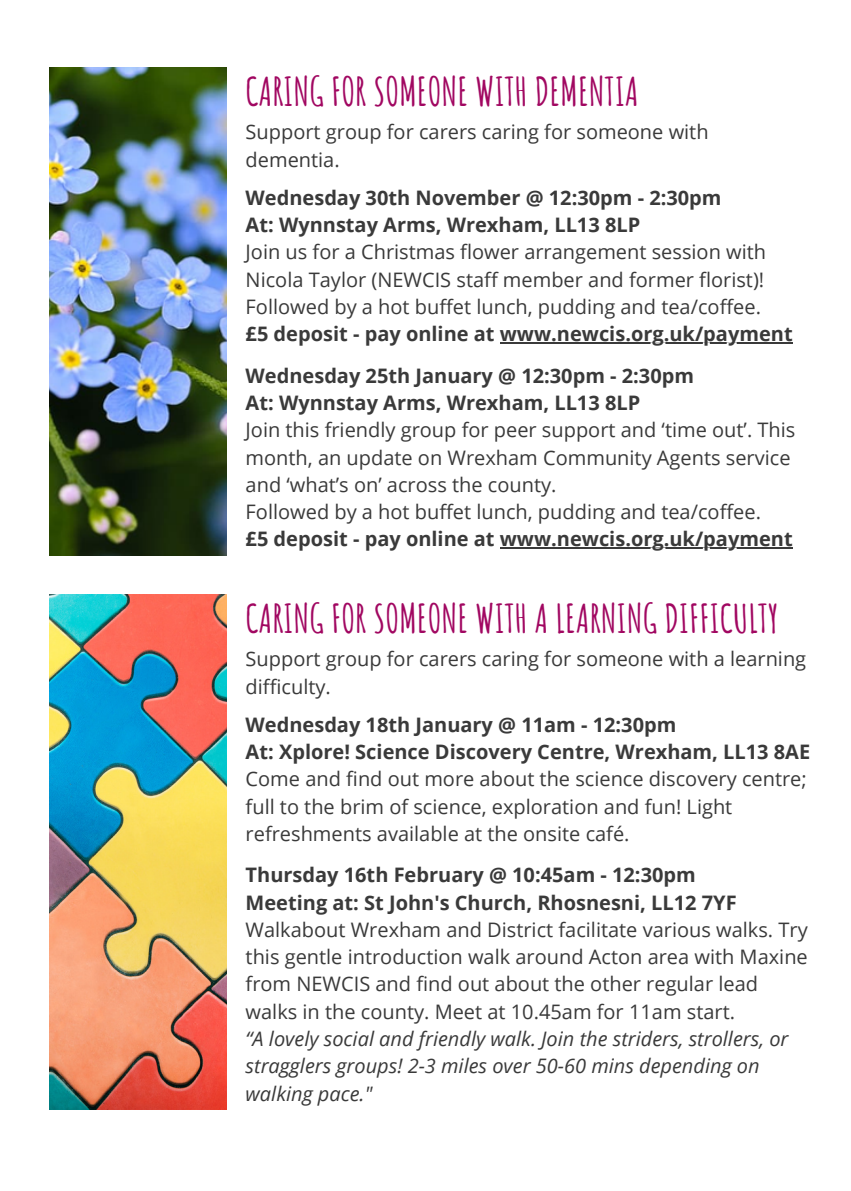
<style>
.page{position:relative;width:851px;height:1191px;background:#fff}
.page>*{position:absolute;margin:0;border:0;box-sizing:border-box;transform-origin:0 0}
.t1{font:700 38.8px "Amatic SC";color:#a10761}
.t2{font:20px/27.4px "Open Sans";color:#3a3a3a}
.t3{font:700 20px/27.4px "Open Sans";color:#3a3a3a}
.t4{font:italic 20px/27.4px "Open Sans";color:#3a3a3a}
</style>
<div class="page">
<img style="left:49px;top:68px;width:177px;height:487px">
<img style="left:49px;top:595px;width:177px;height:514px">
<hr style="left:499px;top:343px;width:293px;height:1px;background:#3a3a3a">
<hr style="left:499px;top:548px;width:293px;height:1px;background:#3a3a3a">
<h1 class="t1" style="left:245px;top:67px;width:394px">CARING FOR SOMEONE WITH DEMENTIA</h1>
<p class="t2" style="left:245px;top:118px;width:464px">Support group for carers caring for someone with dementia.</p>
<p class="t3" style="left:245px;top:183px;width:477px">Wednesday 30th November @ 12:30pm - 2:30pm<br>At: Wynnstay Arms, Wrexham, LL13 8LP</p>
<p class="t2" style="left:245px;top:238px;width:521px;text-align:justify">Join us for a Christmas flower arrangement session with Nicola Taylor (NEWCIS staff member and former florist)!<br>Followed by a hot buffet lunch, pudding and tea/coffee.</p>
<p class="t3" style="left:245px;top:313px;width:548px;line-height:41.4px">£5 deposit - pay online at www.newcis.org.uk/payment<br>Wednesday 25th January @ 12:30pm - 2:30pm</p>
<p class="t3" style="left:245px;top:388px;width:396px">At: Wynnstay Arms, Wrexham, LL13 8LP</p>
<p class="t2" style="left:245px;top:416px;width:551px">Join this friendly group for peer support and ‘time out’. This month, an update on Wrexham Community Agents service and ‘what’s on’ across the county.<br>Followed by a hot buffet lunch, pudding and tea/coffee.</p>
<p class="t3" style="left:245px;top:525px;width:548px">£5 deposit - pay online at www.newcis.org.uk/payment</p>
<h1 class="t1" style="left:245px;top:594px;width:534px">CARING FOR SOMEONE WITH A LEARNING DIFFICULTY</h1>
<p class="t2" style="left:245px;top:645px;width:562px">Support group for carers caring for someone with a learning difficulty.</p>
<p class="t3" style="left:245px;top:710px;width:566px">Wednesday 18th January @ 11am - 12:30pm<br>At: Xplore! Science Discovery Centre, Wrexham, LL13 8AE</p>
<p class="t2" style="left:245px;top:765px;width:562px">Come and find out more about the science discovery centre; full to the brim of science, exploration and fun! Light refreshments available at the onsite café.</p>
<p class="t3" style="left:245px;top:861px;width:492px">Thursday 16th February @ 10:45am - 12:30pm<br>Meeting at: St John's Church, Rhosnesni, LL12 7YF</p>
<p class="t2" style="left:245px;top:915px;width:563px">Walkabout Wrexham and District facilitate various walks. Try this gentle introduction walk around Acton area with Maxine from NEWCIS and find out about the other regular lead walks in the county. Meet at 10.45am for 11am start.</p>
<p class="t4" style="left:245px;top:1025px;width:544px">“A lovely social and friendly walk. Join the striders, strollers, or stragglers groups! 2-3 miles over 50-60 mins depending on walking pace."</p>
</div>
